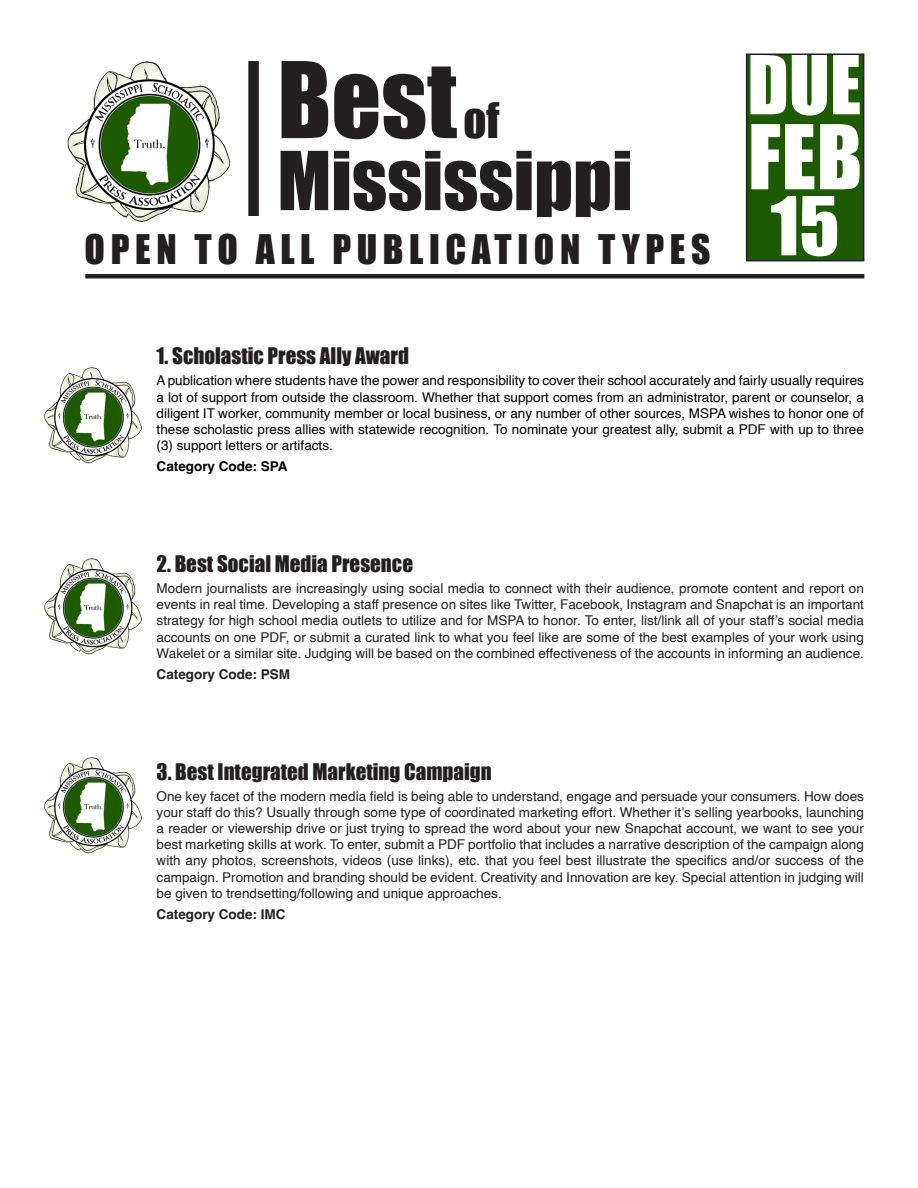
<style>
.page{position:relative;width:918px;height:1188px;background:#fff}
.page>*{position:absolute;margin:0;border:0;box-sizing:border-box;transform-origin:0 0}
.t1{font:97.5px "Impact";color:#231f20}
.t2{font:82.5px "Impact";color:#fff}
.t3{font:75px "Impact";color:#231f20}
.t4{font:75px "Impact";color:#fff}
.t5{font:37.5px "Impact";letter-spacing:.15em;color:#231f20}
.t6{font:21px "Impact";color:#231f20}
.t7{font:13.5px/16.2px "Helvetica";color:#231f20;text-align:justify}
.t8{font:13.5px/16.2px "Helvetica";color:#000;text-align:justify}
.t9{font:700 13.5px "Helvetica";color:#231f20}
.t10{font:700 13.5px "Helvetica";color:#000}
.s1{font-size:45px}
</style>
<div class="page">
<hr style="left:85px;top:274px;width:779px;height:4px;background:#231f20">
<img style="left:67px;top:61px;width:164px;height:162px">
<div style="left:747px;top:54px;width:117px;height:207px;background:#1d5a00"></div>
<div style="left:746px;top:54px;width:118px;height:207px;border:2px solid #231f20"></div>
<div style="left:248px;top:61px;width:11px;height:155px;background:#231f20"></div>
<img style="left:45px;top:367px;width:96px;height:97px">
<img style="left:45px;top:559px;width:96px;height:96px">
<img style="left:45px;top:757px;width:96px;height:97px">
<p class="t1" style="left:278px;top:24px;width:223px">Best <span class="s1">of</span></p>
<p class="t3" style="left:278px;top:123px;width:357px">Mississippi</p>
<p class="t5" style="left:85px;top:221px;width:627px">OPEN TO ALL PUBLICATION TYPES</p>
<p class="t4" style="left:747px;top:27px;width:115px">DUE</p>
<p class="t2" style="left:748px;top:93px;width:116px">FEB</p>
<p class="t4" style="left:771px;top:168px;width:70px">15</p>
<p class="t6" style="left:157px;top:340px;width:254px">1. Scholastic Press Ally Award</p>
<p class="t8" style="left:157px;top:373px;width:709px">A publication where students have the power and responsibility to cover their school accurately and fairly usually requires a lot of support from outside the classroom. Whether that support comes from an administrator, parent or counselor, a diligent IT worker, community member or local business, or any number of other sources, MSPA wishes to honor one of these scholastic press allies with statewide recognition. To nominate your greatest ally, submit a PDF with up to three (3) support letters or artifacts.</p>
<p class="t10" style="left:157px;top:458px;width:133px">Category Code: SPA</p>
<p class="t6" style="left:157px;top:547px;width:258px">2. Best Social Media Presence</p>
<p class="t7" style="left:157px;top:581px;width:709px">Modern journalists are increasingly using social media to connect with their audience, promote content and report on events in real time. Developing a staff presence on sites like Twitter, Facebook, Instagram and Snapchat is an important strategy for high school media outlets to utilize and for MSPA to honor. To enter, list/link all of your staff’s social media accounts on one PDF, or submit a curated link to what you feel like are some of the best examples of your work using Wakelet or a similar site. Judging will be based on the combined effectiveness of the accounts in informing an audience.</p>
<p class="t9" style="left:157px;top:666px;width:135px">Category Code: PSM</p>
<p class="t6" style="left:157px;top:755px;width:337px">3. Best Integrated Marketing Campaign</p>
<p class="t7" style="left:157px;top:788px;width:709px">One key facet of the modern media field is being able to understand, engage and persuade your consumers. How does your staff do this? Usually through some type of coordinated marketing effort. Whether it’s selling yearbooks, launching a reader or viewership drive or just trying to spread the word about your new Snapchat account, we want to see your best marketing skills at work. To enter, submit a PDF portfolio that includes a narrative description of the campaign along with any photos, screenshots, videos (use links), etc. that you feel best illustrate the specifics and/or success of the campaign. Promotion and branding should be evident. Creativity and Innovation are key. Special attention in judging will be given to trendsetting/following and unique approaches.</p>
<p class="t9" style="left:157px;top:906px;width:131px">Category Code: IMC</p>
</div>
